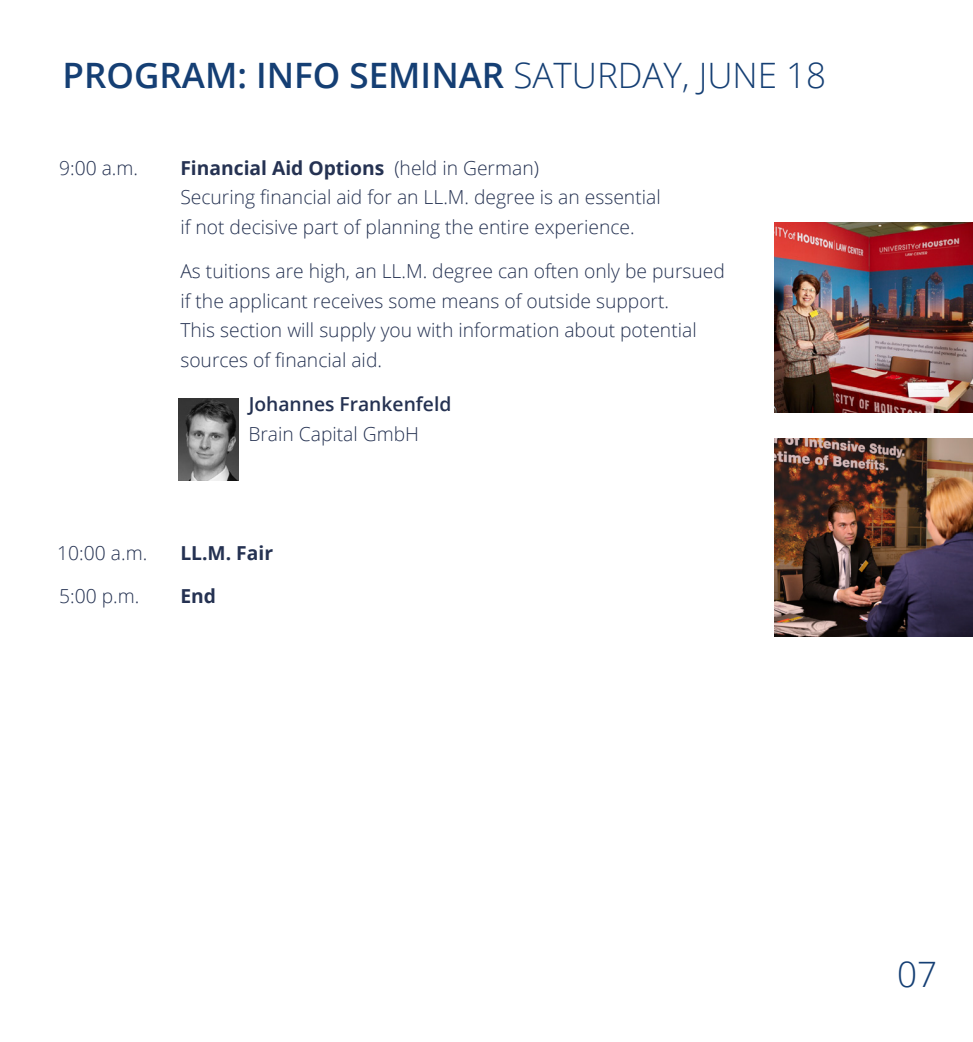
<style>
.page{position:relative;width:973px;height:1042px;background:#fff}
.page>*{position:absolute;margin:0;border:0;box-sizing:border-box;transform-origin:0 0}
.t1{font:600 35px "Open Sans";color:#153f74}
.t2{font:300 35px "Open Sans";color:#153f74}
.t3{font:300 19.25px/29.8px "Open Sans";color:#253252}
.t4{font:600 19.25px "Open Sans";color:#253252}
.t5{font:700 19.25px "Open Sans";color:#253252}
.s1{font-weight:300}
.s2{font-weight:700}
</style>
<div class="page">
<img style="left:179px;top:398px;width:59px;height:83px">
<img style="left:774px;top:222px;width:198px;height:190px">
<img style="left:774px;top:438px;width:198px;height:199px">
<h1 class="t1" style="left:63px;top:51px;width:765px">PROGRAM: INFO SEMINAR <span class="s1">SATURDAY, JUNE 18</span></h1>
<p class="t3" style="left:59px;top:152px;width:80px">9:00 a.m.</p>
<p class="t3" style="left:180px;top:152px;width:481px"><span class="s2">Financial Aid Options</span> (held in German)<br>Securing financial aid for an LL.M. degree is an essential if not decisive part of planning the entire experience.</p>
<p class="t3" style="left:180px;top:255px;width:546px">As tuitions are high, an LL.M. degree can often only be pursued if the applicant receives some means of outside support.<br>This section will supply you with information about potential sources of financial aid.</p>
<p class="t4" style="left:249px;top:391px;width:204px">Johannes Frankenfeld</p>
<p class="t3" style="left:248px;top:418px;width:172px">Brain Capital GmbH</p>
<p class="t3" style="left:57px;top:537px;width:91px">10:00 a.m.</p>
<p class="t5" style="left:180px;top:539px;width:94px">LL.M. Fair</p>
<p class="t3" style="left:59px;top:581px;width:82px">5:00 p.m.</p>
<p class="t5" style="left:180px;top:583px;width:37px">End</p>
<h1 class="t2" style="left:896px;top:950px;width:41px">07</h1>
</div>
